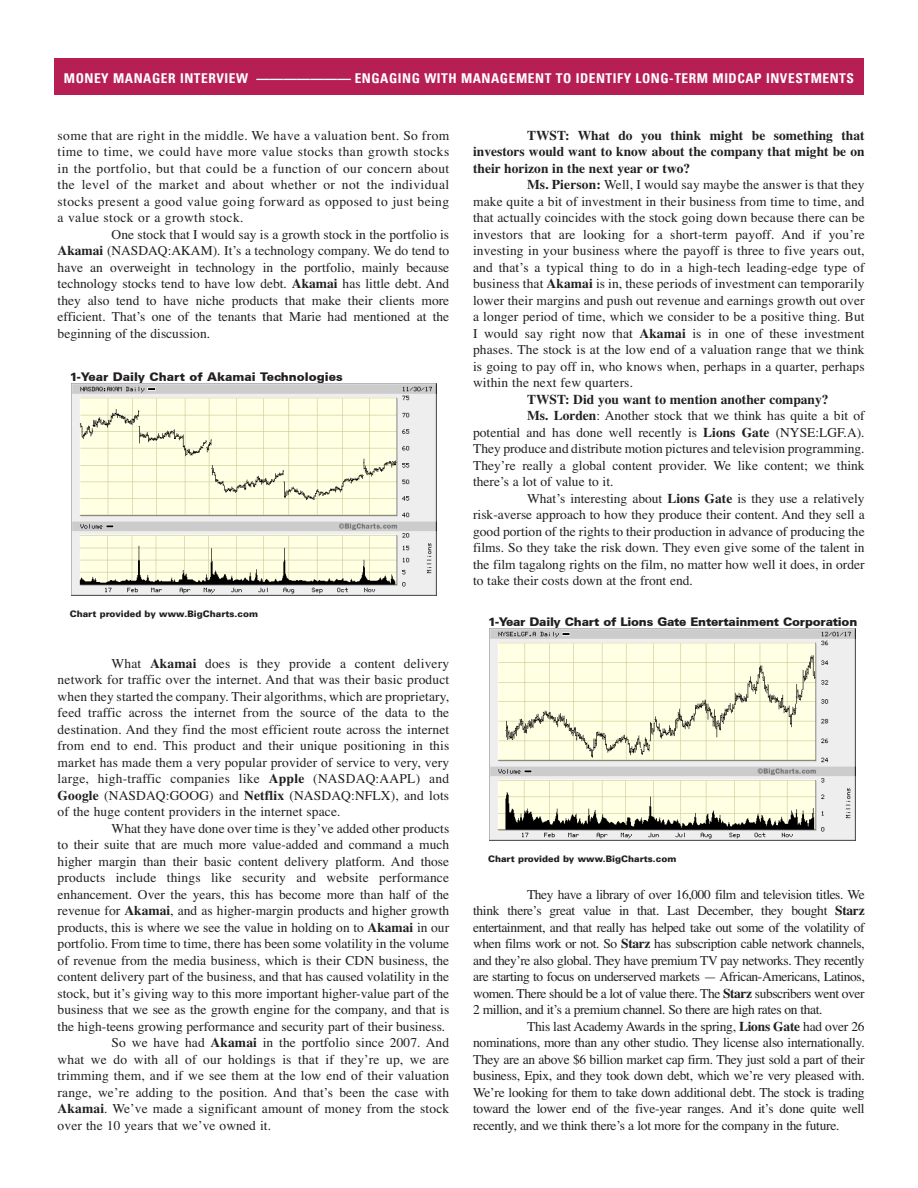
<style>
.page{position:relative;width:918px;height:1188px;background:#fff}
.page>*{position:absolute;margin:0;border:0;box-sizing:border-box;transform-origin:0 0}
.Body_Text{font:13.5px/16.5px "Times";color:#231f20;text-align:justify}
.Body_Text-2{font:700 13.5px/16.5px "Times";color:#231f20;text-align:justify}
.t1{font:700 condensed 13.5px "Univers LT";letter-spacing:.04em;color:#fff}
.t2{font:900 12px "Univers CE";letter-spacing:-.02em;color:#231f20}
.t3{font:900 12px "Univers CE";color:#231f20}
.t4{font:900 9px "Univers LT";color:#231f20}
.s1{font-weight:700}
</style>
<div class="page">
<div style="left:54px;top:58px;width:810px;height:36px;background:#b71e54"></div>
<img style="left:71px;top:384px;width:366px;height:211px">
<img style="left:490px;top:629px;width:365px;height:211px">
<p class="t1" style="left:64px;top:70px;width:792px">MONEY MANAGER INTERVIEW ——————— ENGAGING WITH MANAGEMENT TO IDENTIFY LONG-TERM MIDCAP INVESTMENTS</p>
<p class="Body_Text" style="left:58px;top:128px;width:393px">some that are right in the middle. We have a valuation bent. So from time to time, we could have more value stocks than growth stocks in the portfolio, but that could be a function of our concern about the level of the market and about whether or not the individual stocks present a good value going forward as opposed to just being a value stock or a growth stock.</p>
<p class="Body_Text" style="left:58px;top:227px;width:393px;text-indent:54px">One stock that I would say is a growth stock in the portfolio is <span class="s1">Akamai</span> (NASDAQ:AKAM). It’s a technology company. We do tend to have an overweight in technology in the portfolio, mainly because technology stocks tend to have low debt. <span class="s1">Akamai</span> has little debt. And they also tend to have niche products that make their clients more efficient. That’s one of the tenants that Marie had mentioned at the beginning of the discussion.</p>
<p class="t3" style="left:70px;top:370px;width:275px">1-Year Daily Chart of Akamai Technologies</p>
<p class="t4" style="left:70px;top:608px;width:190px">Chart provided by www.BigCharts.com</p>
<p class="Body_Text" style="left:58px;top:656px;width:393px;text-indent:54px">What <span class="s1">Akamai</span> does is they provide a content delivery network for traffic over the internet. And that was their basic product when they started the company. Their algorithms, which are proprietary, feed traffic across the internet from the source of the data to the destination. And they find the most efficient route across the internet from end to end. This product and their unique positioning in this market has made them a very popular provider of service to very, very large, high-traffic companies like <span class="s1">Apple</span> (NASDAQ:AAPL) and <span class="s1">Google</span> (NASDAQ:GOOG) and <span class="s1">Netflix</span> (NASDAQ:NFLX), and lots of the huge content providers in the internet space.</p>
<p class="Body_Text" style="left:58px;top:821px;width:393px;text-indent:54px">What they have done over time is they’ve added other products to their suite that are much more value-added and command a much higher margin than their basic content delivery platform. And those products include things like security and website performance enhancement. Over the years, this has become more than half of the revenue for <span class="s1">Akamai</span>, and as higher-margin products and higher growth products, this is where we see the value in holding on to <span class="s1">Akamai</span> in our portfolio. From time to time, there has been some volatility in the volume of revenue from the media business, which is their CDN business, the content delivery part of the business, and that has caused volatility in the stock, but it’s giving way to this more important higher-value part of the business that we see as the growth engine for the company, and that is the high-teens growing performance and security part of their business.</p>
<p class="Body_Text" style="left:58px;top:1035px;width:393px;text-indent:54px">So we have had <span class="s1">Akamai</span> in the portfolio since 2007. And what we do with all of our holdings is that if they’re up, we are trimming them, and if we see them at the low end of their valuation range, we’re adding to the position. And that’s been the case with <span class="s1">Akamai</span>. We’ve made a significant amount of money from the stock over the 10 years that we’ve owned it.</p>
<p class="Body_Text-2" style="left:473px;top:127px;width:393px;text-indent:54px">TWST: What do you think might be something that investors would want to know about the company that might be on their horizon in the next year or two?</p>
<p class="Body_Text" style="left:473px;top:177px;width:393px;text-indent:54px"><span class="s1">Ms. Pierson:</span> Well, I would say maybe the answer is that they make quite a bit of investment in their business from time to time, and that actually coincides with the stock going down because there can be investors that are looking for a short-term payoff. And if you’re investing in your business where the payoff is three to five years out, and that’s a typical thing to do in a high-tech leading-edge type of business that <span class="s1">Akamai</span> is in, these periods of investment can temporarily lower their margins and push out revenue and earnings growth out over a longer period of time, which we consider to be a positive thing. But I would say right now that <span class="s1">Akamai</span> is in one of these investment phases. The stock is at the low end of a valuation range that we think is going to pay off in, who knows when, perhaps in a quarter, perhaps within the next few quarters.</p>
<p class="Body_Text-2" style="left:527px;top:391px;width:303px">TWST: Did you want to mention another company?</p>
<p class="Body_Text" style="left:473px;top:408px;width:393px;text-indent:54px"><span class="s1">Ms. Lorden</span>: Another stock that we think has quite a bit of potential and has done well recently is <span class="s1">Lions Gate</span> (NYSE:LGF.A).<br>They produce and distribute motion pictures and television programming.<br>They’re really a global content provider. We like content; we think there’s a lot of value to it.</p>
<p class="Body_Text" style="left:473px;top:491px;width:393px;text-indent:54px">What’s interesting about <span class="s1">Lions Gate</span> is they use a relatively risk-averse approach to how they produce their content. And they sell a good portion of the rights to their production in advance of producing the films. So they take the risk down. They even give some of the talent in the film tagalong rights on the film, no matter how well it does, in order to take their costs down at the front end.</p>
<p class="t2" style="left:488px;top:615px;width:371px">1-Year Daily Chart of Lions Gate Entertainment Corporation</p>
<p class="t4" style="left:488px;top:853px;width:190px">Chart provided by www.BigCharts.com</p>
<p class="Body_Text" style="left:473px;top:887px;width:393px;text-indent:54px">They have a library of over 16,000 film and television titles. We think there’s great value in that. Last December, they bought <span class="s1">Starz </span>entertainment, and that really has helped take out some of the volatility of when films work or not. So <span class="s1">Starz</span> has subscription cable network channels, and they’re also global. They have premium TV pay networks. They recently are starting to focus on underserved markets — African-Americans, Latinos, women. There should be a lot of value there. The <span class="s1">Starz</span> subscribers went over 2 million, and it’s a premium channel. So there are high rates on that.</p>
<p class="Body_Text" style="left:473px;top:1019px;width:393px;text-indent:54px">This last Academy Awards in the spring, <span class="s1">Lions Gate</span> had over 26 nominations, more than any other studio. They license also internationally.<br>They are an above $6 billion market cap firm. They just sold a part of their business, Epix, and they took down debt, which we’re very pleased with.<br>We’re looking for them to take down additional debt. The stock is trading toward the lower end of the five-year ranges. And it’s done quite well recently, and we think there’s a lot more for the company in the future.</p>
</div>
